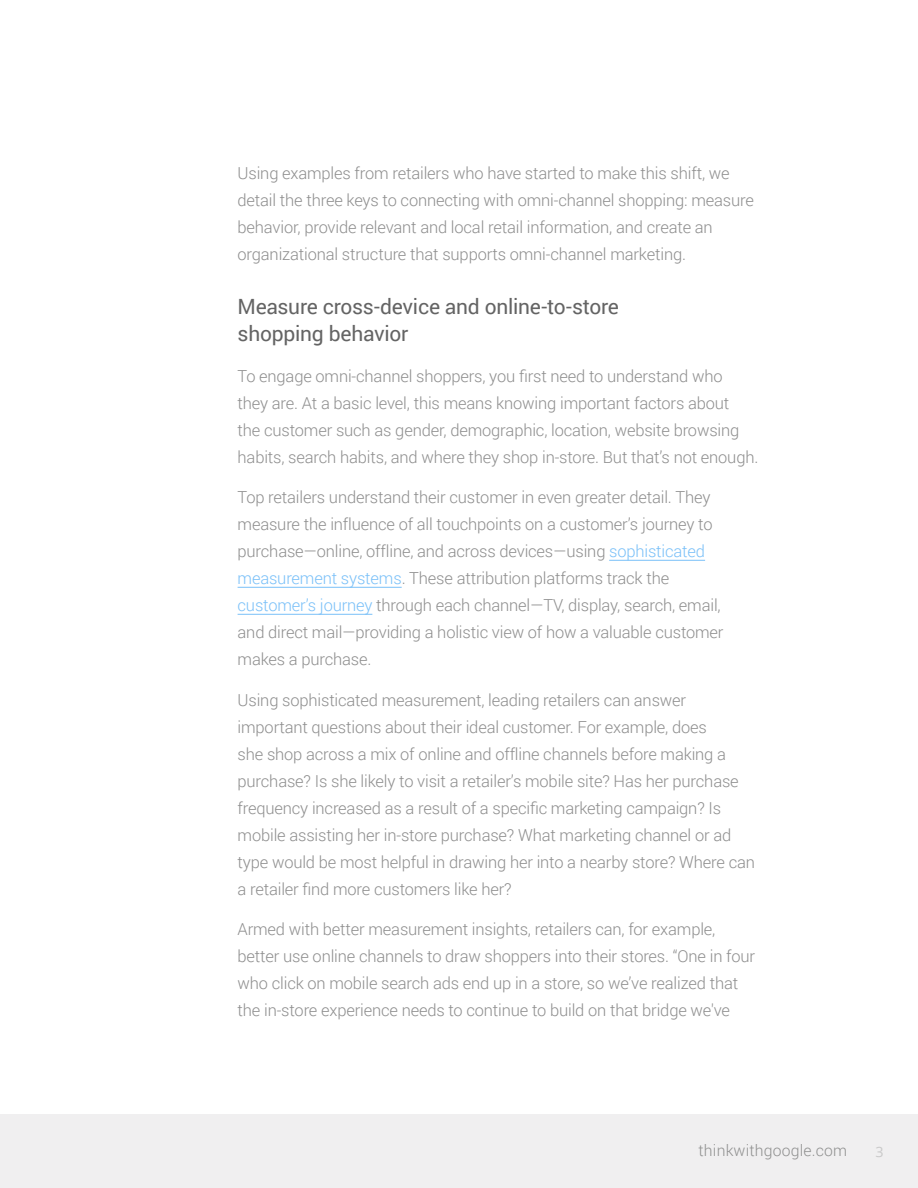
<style>
.page{position:relative;width:918px;height:1188px;background:#fff}
.page>*{position:absolute;margin:0;border:0;box-sizing:border-box;transform-origin:0 0}
.Body_Copy{font:21px/27px "Roboto";letter-spacing:-.01em;color:#646464}
.Body_Copy-2{font:300 16.5px/27px "Roboto";letter-spacing:-.01em;color:#8e8e8e}
.t1{font:300 15.75px "Roboto";letter-spacing:.01em;color:#666766}
.t2{font:14.25px "Open Sans";color:#c9c9c9}
.s1{color:#7ac0f8}
</style>
<div class="page">
<div style="left:0;top:1114px;width:918px;height:74px;background:#f0eff0"></div>
<hr style="left:609px;top:560px;width:96px;height:1px;background:#7ac0f8">
<hr style="left:238px;top:587px;width:164px;height:1px;background:#7ac0f8">
<hr style="left:238px;top:614px;width:134px;height:1px;background:#7ac0f8">
<p class="Body_Copy-2" style="left:238px;top:159px;width:518px">Using examples from retailers who have started to make this shift, we detail the three keys to connecting with omni-channel shopping: measure behavior, provide relevant and local retail information, and create an organizational structure that supports omni-channel marketing.</p>
<p class="Body_Copy" style="left:238px;top:293px;width:383px">Measure cross-device and online-to-store shopping behavior</p>
<p class="Body_Copy-2" style="left:238px;top:362px;width:522px">To engage omni-channel shoppers, you first need to understand who<br>they are. At a basic level, this means knowing important factors about<br>the customer such as gender, demographic, location, website browsing habits, search habits, and where they shop in-store. But that’s not enough.</p>
<p class="Body_Copy-2" style="left:238px;top:483px;width:488px">Top retailers understand their customer in even greater detail. They measure the influence of all touchpoints on a customer’s journey to purchase—online, offline, and across devices—using <span class="s1">sophisticated measurement systems</span>. These attribution platforms track the <span class="s1">customer’s journey</span> through each channel—TV, display, search, email, and direct mail—providing a holistic view of how a valuable customer makes a purchase.</p>
<p class="Body_Copy-2" style="left:238px;top:686px;width:519px">Using sophisticated measurement, leading retailers can answer important questions about their ideal customer. For example, does<br>she shop across a mix of online and offline channels before making a purchase? Is she likely to visit a retailer’s mobile site? Has her purchase frequency increased as a result of a specific marketing campaign? Is mobile assisting her in-store purchase? What marketing channel or ad type would be most helpful in drawing her into a nearby store? Where can a retailer find more customers like her?</p>
<p class="Body_Copy-2" style="left:238px;top:915px;width:519px">Armed with better measurement insights, retailers can, for example, better use online channels to draw shoppers into their stores. “One in four who click on mobile search ads end up in a store, so we’ve realized that the in-store experience needs to continue to build on that bridge we've</p>
<p class="t1" style="left:699px;top:1140px;width:150px">thinkwithgoogle.com</p>
<p class="t2" style="left:876px;top:1142px;width:10px">3</p>
</div>
